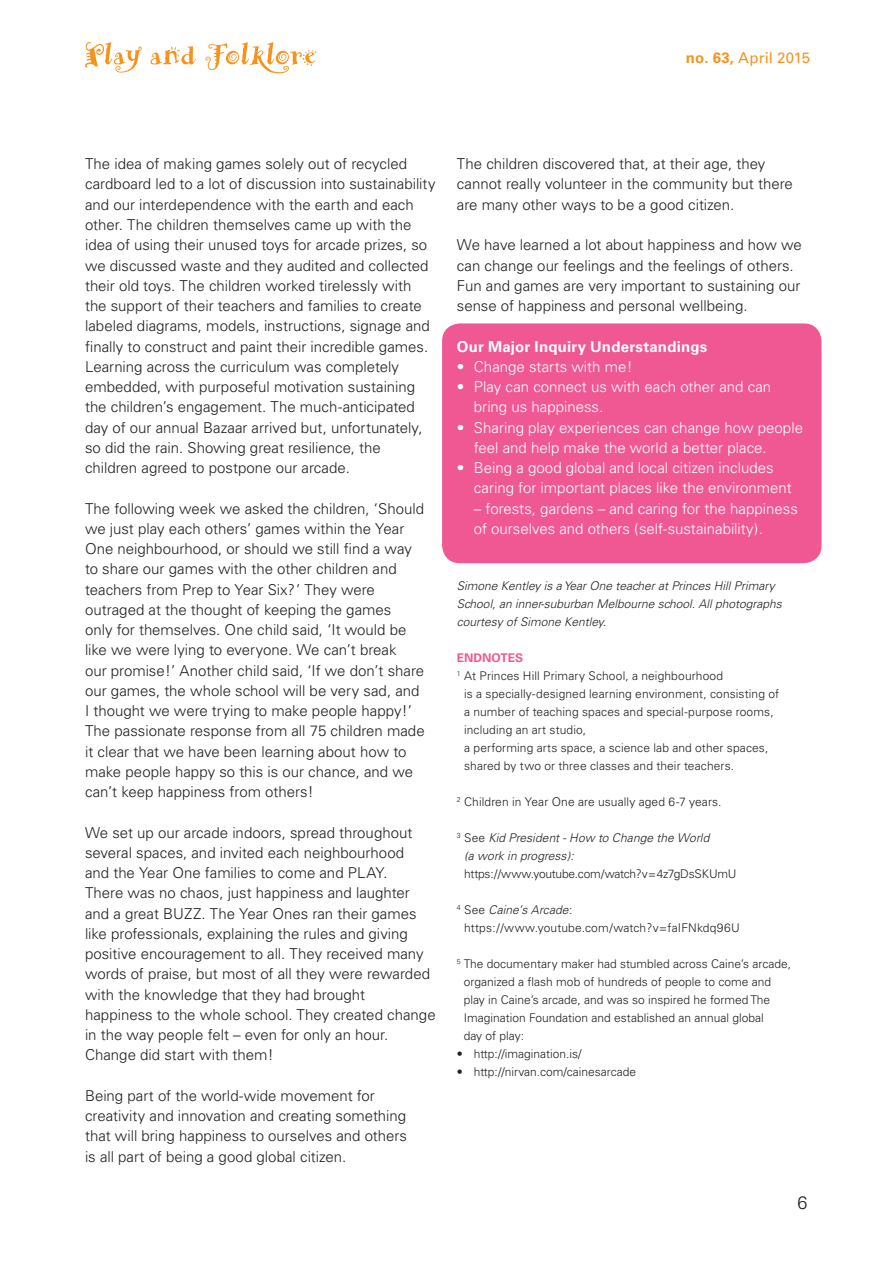
<style>
.page{position:relative;width:893px;height:1263px;background:#fff}
.page>*{position:absolute;margin:0;border:0;box-sizing:border-box;transform-origin:0 0}
.t1{font:300 18px "Univers";color:#231f20}
.Body{font:300 15px/20.2px "Univers";color:#231f20}
.t2{font:300 15px/20.2px "Univers";color:#fff}
.Body-2{font:700 15px "Univers";letter-spacing:.015em;color:#fff}
.bold_content{font:15px "Univers";letter-spacing:.005em;color:#f7931d}
.t3{font:300 12px/18px "Univers";letter-spacing:.005em;color:#231f20}
.t4{font:italic 300 12px/18px "Univers";color:#231f20}
.t5{font:700 12px "Univers";color:#f05893}
.s1{font-weight:700}
.s2{font-style:normal}
.s3{font-style:italic}
</style>
<div class="page">
<svg style="left:85px;top:42px;width:57px;height:31px"></svg>
<svg style="left:150px;top:46px;width:46px;height:19px"></svg>
<svg style="left:205px;top:42px;width:111px;height:31px"></svg>
<div style="left:442px;top:323px;width:379px;height:240px;background:#f05893;border-radius:18px"></div>
<p class="bold_content" style="left:686px;top:49px;width:126px"><span class="s1">no. 63,</span> April 2015</p>
<p class="Body" style="left:85px;top:154px;width:352px">The idea of making games solely out of recycled cardboard led to a lot of discussion into sustainability and our interdependence with the earth and each other. The children themselves came up with the idea of using their unused toys for arcade prizes, so we discussed waste and they audited and collected their old toys. The children worked tirelessly with the support of their teachers and families to create labeled diagrams, models, instructions, signage and finally to construct and paint their incredible games.<br>Learning across the curriculum was completely embedded, with purposeful motivation sustaining the children’s engagement. The much-anticipated day of our annual Bazaar arrived but, unfortunately, so did the rain. Showing great resilience, the children agreed to postpone our arcade.</p>
<p class="Body" style="left:85px;top:498px;width:341px">The following week we asked the children, ‘Should we just play each others’ games within the Year One neighbourhood, or should we still find a way to share our games with the other children and teachers from Prep to Year Six?’ They were outraged at the thought of keeping the games<br>only for themselves. One child said, ‘It would be like we were lying to everyone. We can’t break<br>our promise!’ Another child said, ‘If we don’t share our games, the whole school will be very sad, and I thought we were trying to make people happy!’ The passionate response from all 75 children made it clear that we have been learning about how to make people happy so this is our chance, and we can’t keep happiness from others!</p>
<p class="Body" style="left:85px;top:822px;width:352px">We set up our arcade indoors, spread throughout several spaces, and invited each neighbourhood<br>and the Year One families to come and PLAY.<br>There was no chaos, just happiness and laughter and a great BUZZ. The Year Ones ran their games like professionals, explaining the rules and giving positive encouragement to all. They received many words of praise, but most of all they were rewarded with the knowledge that they had brought happiness to the whole school. They created change in the way people felt – even for only an hour.<br>Change did start with them!</p>
<p class="Body" style="left:85px;top:1085px;width:323px">Being part of the world-wide movement for creativity and innovation and creating something that will bring happiness to ourselves and others is all part of being a good global citizen.</p>
<p class="Body" style="left:457px;top:154px;width:337px">The children discovered that, at their age, they cannot really volunteer in the community but there are many other ways to be a good citizen.</p>
<p class="Body" style="left:457px;top:235px;width:346px">We have learned a lot about happiness and how we can change our feelings and the feelings of others.<br>Fun and games are very important to sustaining our sense of happiness and personal wellbeing.</p>
<p class="Body-2" style="left:457px;top:337px;width:252px">Our Major Inquiry Understandings</p>
<p class="t2" style="left:457px;top:356px;width:177px">• Change starts with me!</p>
<p class="t2" style="left:474px;top:377px;width:299px;text-indent:-17px">• Play can connect us with each other and can bring us happiness.</p>
<p class="t2" style="left:474px;top:417px;width:331px;text-indent:-17px">• Sharing play experiences can change how people feel and help make the world a better place.</p>
<p class="t2" style="left:474px;top:458px;width:319px;text-indent:-17px">• Being a good global and local citizen includes caring for important places like the environment</p>
<p class="t2" style="left:474px;top:498px;width:325px">– forests, gardens – and caring for the happiness of ourselves and others (self-sustainability).</p>
<p class="t4" style="left:457px;top:577px;width:326px">Simone Kentley is a Year One teacher at Princes Hill Primary<br>School, an inner-suburban Melbourne school. All photographs courtesy of Simone Kentley.</p>
<p class="t5" style="left:457px;top:651px;width:68px">ENDNOTES</p>
<p class="t3" style="left:457px;top:667px;width:268px"><sup>1</sup> At Princes Hill Primary School, a neighbourhood</p>
<p class="t3" style="left:464px;top:685px;width:316px">is a specially-designed learning environment, consisting of</p>
<p class="t3" style="left:464px;top:703px;width:311px">a number of teaching spaces and special-purpose rooms,</p>
<p class="t3" style="left:464px;top:721px;width:124px">including an art studio,</p>
<p class="t3" style="left:464px;top:739px;width:306px">a performing arts space, a science lab and other spaces,</p>
<p class="t3" style="left:464px;top:757px;width:272px">shared by two or three classes and their teachers.</p>
<p class="t3" style="left:457px;top:793px;width:266px"><sup>2</sup> Children in Year One are usually aged 6-7 years.</p>
<p class="t4" style="left:464px;top:829px;width:274px;text-indent:-7px"><sup>3</sup> <span class="s2">See</span> Kid President - How to Change the World<br>(a work in progress): <span class="s2">https://www.youtube.com/watch?v=4z7gDsSKUmU</span></p>
<p class="t3" style="left:464px;top:901px;width:277px;text-indent:-7px"><sup>4</sup> See <span class="s3">Caine’s Arcade</span>: https://www.youtube.com/watch?v=faIFNkdq96U</p>
<p class="t3" style="left:464px;top:955px;width:329px;text-indent:-7px"><sup>5</sup> The documentary maker had stumbled across Caine’s arcade, organized a flash mob of hundreds of people to come and play in Caine’s arcade, and was so inspired he formed The Imagination Foundation and established an annual global<br>day of play:</p>
<p class="t3" style="left:457px;top:1045px;width:126px">• http://imagination.is/</p>
<p class="t3" style="left:457px;top:1063px;width:181px">• http://nirvan.com/cainesarcade</p>
<p class="t1" style="left:797px;top:1192px;width:12px">6</p>
</div>
